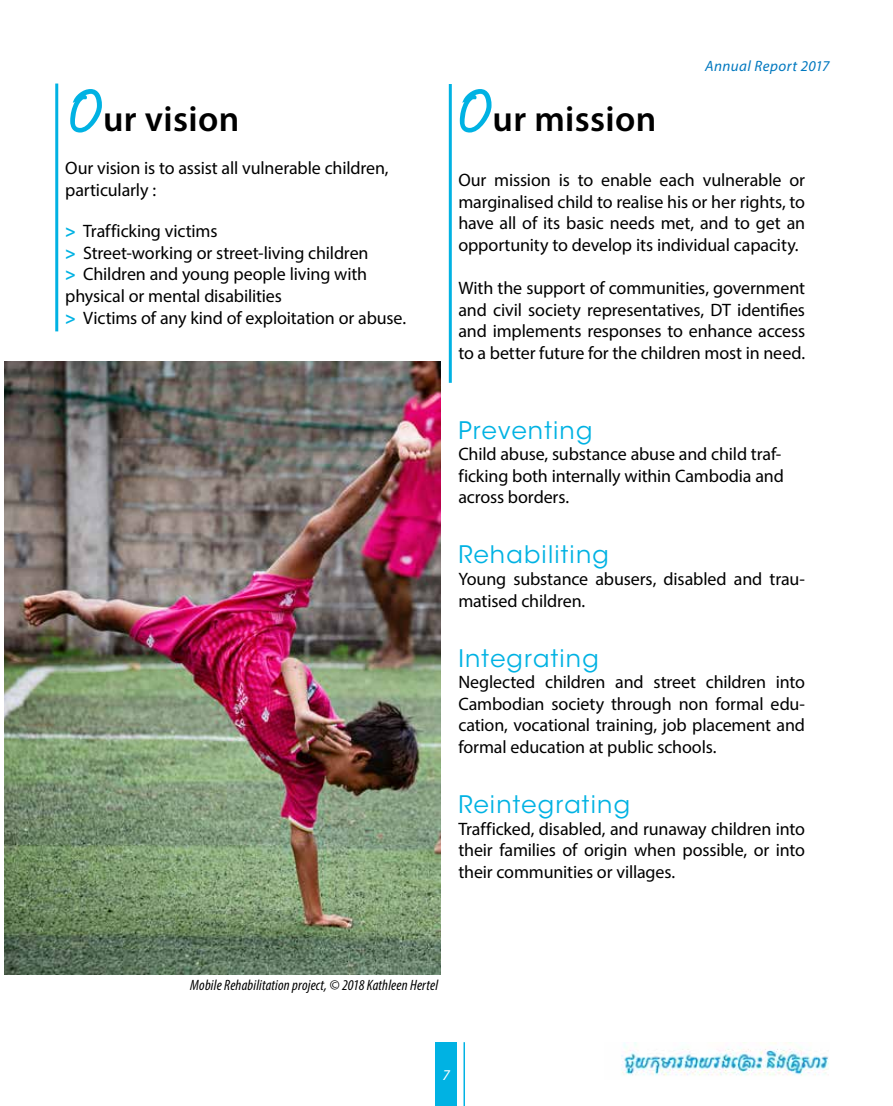
<style>
.page{position:relative;width:893px;height:1106px;background:#fff}
.page>*{position:absolute;margin:0;border:0;box-sizing:border-box;transform-origin:0 0}
.t1{font:600 36px "Myriad Pro";letter-spacing:.01em;color:#000}
.t2{font:24px "ITC Avant Garde Std";letter-spacing:.05em;color:#00b2e3}
.t3{font:18px/21.6px "Myriad Pro";letter-spacing:-.01em;color:#000}
.t4{font:italic condensed 15px "Myriad Pro";letter-spacing:.01em;color:#000}
.t5{font:italic 15px "Myriad Pro";letter-spacing:.03em;color:#0078bf}
.t6{font:italic 15px "Myriad Pro";color:#fff}
.s1{font-family:"SF Scribbled Sans SC";font-weight:700;font-size:72px;color:#00b2e3}
.s2{font-weight:700;color:#00b2e3}
</style>
<div class="page">
<div style="left:436px;top:1042px;width:21px;height:64px;background:#00b2e3"></div>
<hr style="left:463px;top:1042px;width:2px;height:64px;background:#00b2e3">
<img style="left:621px;top:1042px;width:208px;height:34px">
<hr style="left:449px;top:84px;width:3px;height:299px;background:#00b2e3">
<hr style="left:55px;top:84px;width:3px;height:247px;background:#00b2e3">
<img style="left:4px;top:361px;width:436px;height:613px">
<h1 class="t1" style="left:70px;top:96px;width:171px"><span class="s1">O</span>ur vision</h1>
<h1 class="t1" style="left:459px;top:96px;width:199px"><span class="s1">O</span>ur mission</h1>
<p class="t5" style="left:705px;top:56px;width:126px">Annual Report 2017</p>
<p class="t3" style="left:65px;top:157px;width:325px">Our vision is to assist all vulnerable children, particularly :</p>
<p class="t3" style="left:65px;top:220px;width:342px"><span class="s2">&gt;</span> Trafficking victims<br><span class="s2">&gt;</span> Street-working or street-living children<br><span class="s2">&gt;</span> Children and young people living with physical or mental disabilities<br><span class="s2">&gt;</span> Victims of any kind of exploitation or abuse.</p>
<p class="t3" style="left:458px;top:169px;width:348px;text-align:justify">Our mission is to enable each vulnerable or marginalised child to realise his or her rights, to have all of its basic needs met, and to get an opportunity to develop its individual capacity.</p>
<p class="t3" style="left:458px;top:277px;width:348px;text-align:justify">With the support of communities, government and civil society representatives, DT identifies and implements responses to enhance access to a better future for the children most in need.</p>
<h2 class="t2" style="left:458px;top:415px;width:136px">Preventing</h2>
<p class="t3" style="left:458px;top:443px;width:327px">Child abuse, substance abuse and child traf&shy;ficking both internally within Cambodia and across borders.</p>
<h2 class="t2" style="left:458px;top:540px;width:152px">Rehabiliting</h2>
<p class="t3" style="left:458px;top:568px;width:348px">Young substance abusers, disabled and trau&shy;matised children.</p>
<h2 class="t2" style="left:458px;top:643px;width:142px">Integrating</h2>
<p class="t3" style="left:458px;top:671px;width:348px;text-align:justify">Neglected children and street children into Cambodian society through non formal edu&shy;cation, vocational training, job placement and formal education at public schools.</p>
<h2 class="t2" style="left:458px;top:789px;width:173px">Reintegrating</h2>
<p class="t3" style="left:458px;top:817px;width:348px;text-align:justify">Trafficked, disabled, and runaway children into their families of origin when possible, or into their communities or villages.</p>
<p class="t4" style="left:190px;top:976px;width:249px">Mobile Rehabilitation project, © 2018 Kathleen Hertel</p>
<p class="t6" style="left:442px;top:1065px;width:9px">7</p>
</div>
